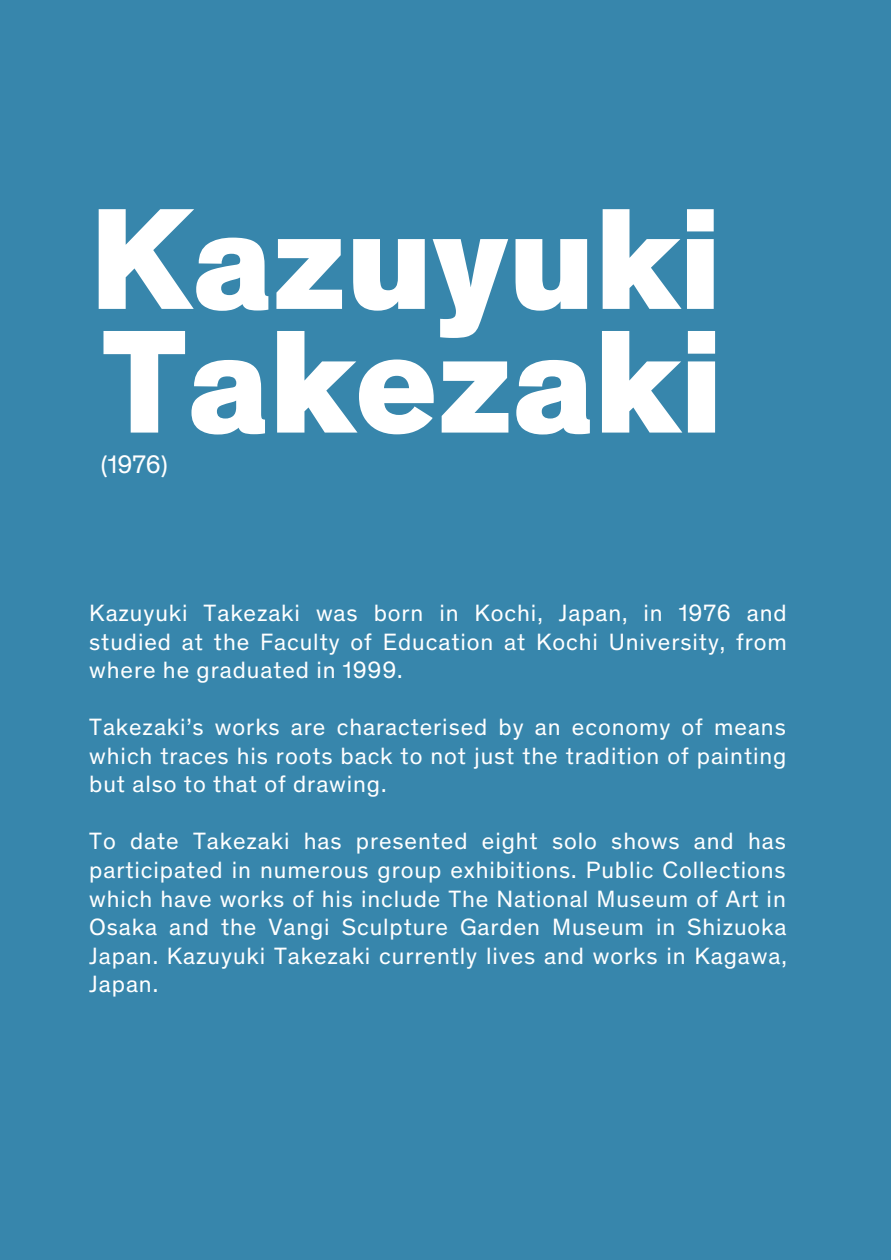
<style>
.page{position:relative;width:891px;height:1260px;background:#3786ac}
.page>*{position:absolute;margin:0;border:0;box-sizing:border-box;transform-origin:0 0}
.t1{font:800 149.4px "Theinhardt Pan";color:#fff}
.t2{font:800 146.6px "Theinhardt Pan";color:#fff}
.t3{font:25.8px "Theinhardt Pan";color:#fff}
.t4{font:24px/28.6px "Theinhardt Pan";letter-spacing:.035em;color:#fff;text-align:justify}
</style>
<div class="page">
<h2 class="t2" style="left:89px;top:203px;width:634px">Kazuyuki</h2>
<h1 class="t1" style="left:101px;top:324px;width:624px">Takezaki</h1>
<p class="t3" style="left:101px;top:455px;width:68px">(1976)</p>
<p class="t4" style="left:89px;top:602px;width:699px">Kazuyuki Takezaki was born in Kochi, Japan, in 1976 and studied at the Faculty of Education at Kochi University, from where he graduated in 1999.</p>
<p class="t4" style="left:89px;top:716px;width:699px">Takezaki’s works are characterised by an economy of means which traces his roots back to not just the tradition of painting but also to that of drawing.</p>
<p class="t4" style="left:89px;top:830px;width:699px">To date Takezaki has presented eight solo shows and has participated in numerous group exhibitions. Public Collections which have works of his include The National Museum of Art in Osaka and the Vangi Sculpture Garden Museum in Shizuoka Japan. Kazuyuki Takezaki currently lives and works in Kagawa, Japan.</p>
</div>
